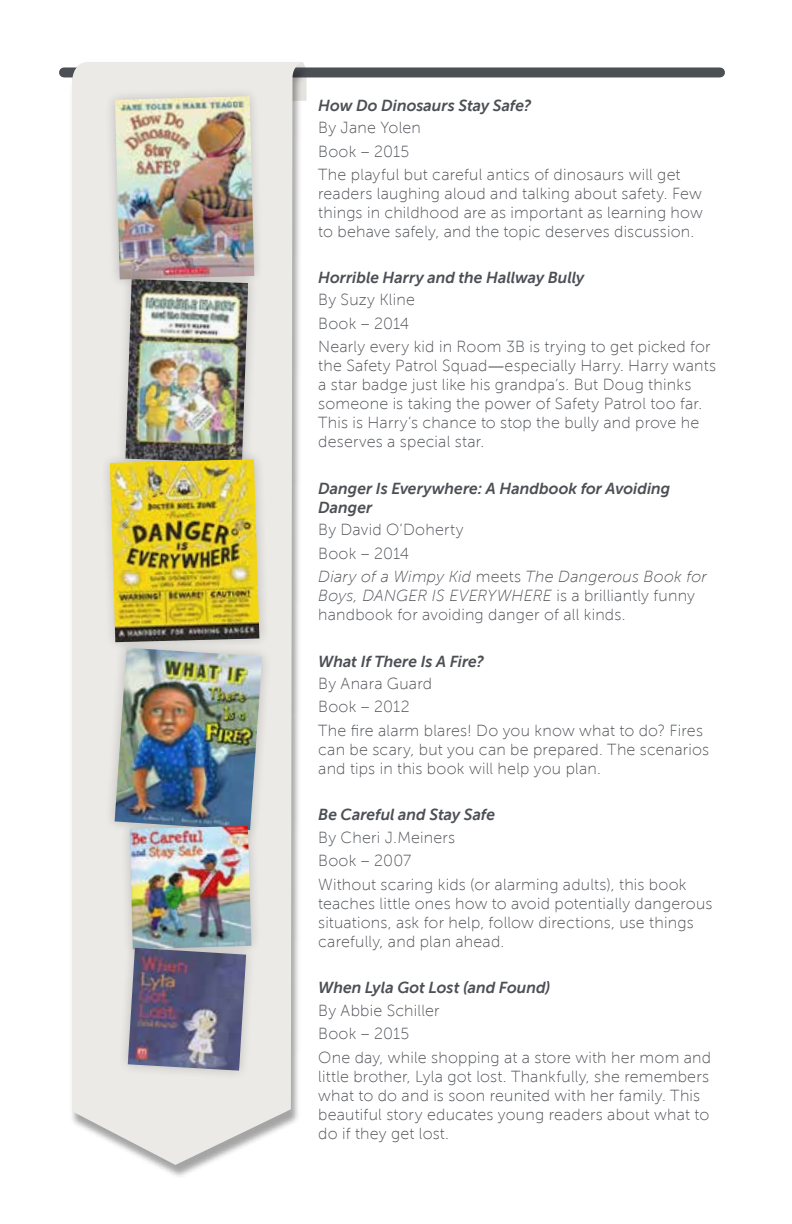
<style>
.page{position:relative;width:792px;height:1224px;background:#fff}
.page>*{position:absolute;margin:0;border:0;box-sizing:border-box;transform-origin:0 0}
.t1{font:16px/19px "Museo Sans 100";letter-spacing:.015em;color:#4c4f54}
.t2{font:italic 16px/19px "Museo Sans 700";color:#4c4f54}
.t3{font:italic 16px/23.4px "Museo Sans 100";letter-spacing:.015em;color:#4c4f54}
.s1{font-family:"Constantia"}
.s2{font-style:normal}
.s3{font-style:italic}
</style>
<div class="page">
<div style="left:64px;top:67px;width:656px;height:10px;background:#4c4f54"></div>
<div style="left:69px;top:65px;width:241px;height:1115px;background:#fff"></div>
<svg style="left:72px;top:62px;width:230px;height:1103px;background:#e8e7e5"></svg>
<div style="left:104px;top:85px;width:161px;height:205px;background:#e8e7e4"></div>
<img style="left:115px;top:96px;width:139px;height:172px">
<div style="left:115px;top:268px;width:144px;height:205px;background:#000;opacity:.2"></div>
<img style="left:125px;top:279px;width:123px;height:169px">
<div style="left:99px;top:448px;width:171px;height:205px;background:#000;opacity:.2"></div>
<img style="left:110px;top:459px;width:149px;height:178px">
<div style="left:104px;top:637px;width:169px;height:203px;background:#000;opacity:.2"></div>
<img style="left:115px;top:648px;width:147px;height:182px">
<div style="left:119px;top:816px;width:143px;height:144px;background:#000;opacity:.2"></div>
<img style="left:130px;top:826px;width:121px;height:112px">
<div style="left:117px;top:938px;width:140px;height:143px;background:#000;opacity:.2"></div>
<img style="left:128px;top:948px;width:118px;height:123px">
<p class="t2" style="left:318px;top:96px;width:215px">How Do Dinosaurs Stay Safe?</p>
<p class="t1" style="left:318px;top:116px;width:364px;line-height:23.4px">By Jane Yolen<br>Book – 2015<br>The playful but careful antics of dinosaurs will get</p>
<p class="t1" style="left:318px;top:184px;width:386px;text-align:justify">readers laughing aloud and talking about safety. Few things in childhood are as important as learning how to behave safely, and the topic deserves discussion.</p>
<p class="t2" style="left:318px;top:268px;width:268px">Horrible Harry and the Hallway Bully</p>
<p class="t1" style="left:318px;top:288px;width:394px;line-height:23.4px">By Suzy Kline<br>Book – 2014<br>Nearly every kid in Room 3B is trying to get picked for</p>
<p class="t1" style="left:318px;top:356px;width:400px">the Safety Patrol Squad<span class="s1">—</span>especially Harry. Harry wants a star badge just like his grandpa’s. But Doug thinks someone is taking the power of Safety Patrol too far.<br>This is Harry’s chance to stop the bully and prove he deserves a special star.</p>
<p class="t2" style="left:318px;top:479px;width:354px">Danger Is Everywhere: A Handbook for Avoiding<br>Danger</p>
<p class="t3" style="left:318px;top:518px;width:390px"><span class="s2">By David O’Doherty<br>Book – 2014<br></span>Diary of a Wimpy Kid <span class="s2">meets</span> The Dangerous Book for</p>
<p class="t1" style="left:318px;top:586px;width:378px"><span class="s3">Boys, DANGER IS EVERYWHERE</span> is a brilliantly funny handbook for avoiding danger of all kinds.</p>
<p class="t2" style="left:318px;top:652px;width:167px">What If There Is A Fire?</p>
<p class="t1" style="left:318px;top:672px;width:386px;line-height:23.4px">By Anara Guard<br>Book – 2012<br>The fire alarm blares! Do you know what to do? Fires</p>
<p class="t1" style="left:318px;top:740px;width:392px">can be scary, but you can be prepared. The scenarios and tips in this book will help you plan.</p>
<p class="t2" style="left:318px;top:805px;width:178px">Be Careful and Stay Safe</p>
<p class="t1" style="left:318px;top:826px;width:370px;line-height:23.4px">By Cheri J.Meiners<br>Book – 2007<br>Without scaring kids (or alarming adults), this book</p>
<p class="t1" style="left:318px;top:894px;width:396px">teaches little ones how to avoid potentially dangerous situations, ask for help, follow directions, use things carefully, and plan ahead.</p>
<p class="t2" style="left:318px;top:978px;width:234px">When Lyla Got Lost (and Found)</p>
<p class="t1" style="left:318px;top:999px;width:394px;line-height:23.4px">By Abbie Schiller<br>Book – 2015<br>One day, while shopping at a store with her mom and</p>
<p class="t1" style="left:318px;top:1067px;width:393px">little brother, Lyla got lost. Thankfully, she remembers what to do and is soon reunited with her family. This beautiful story educates young readers about what to do if they get lost.</p>
</div>
